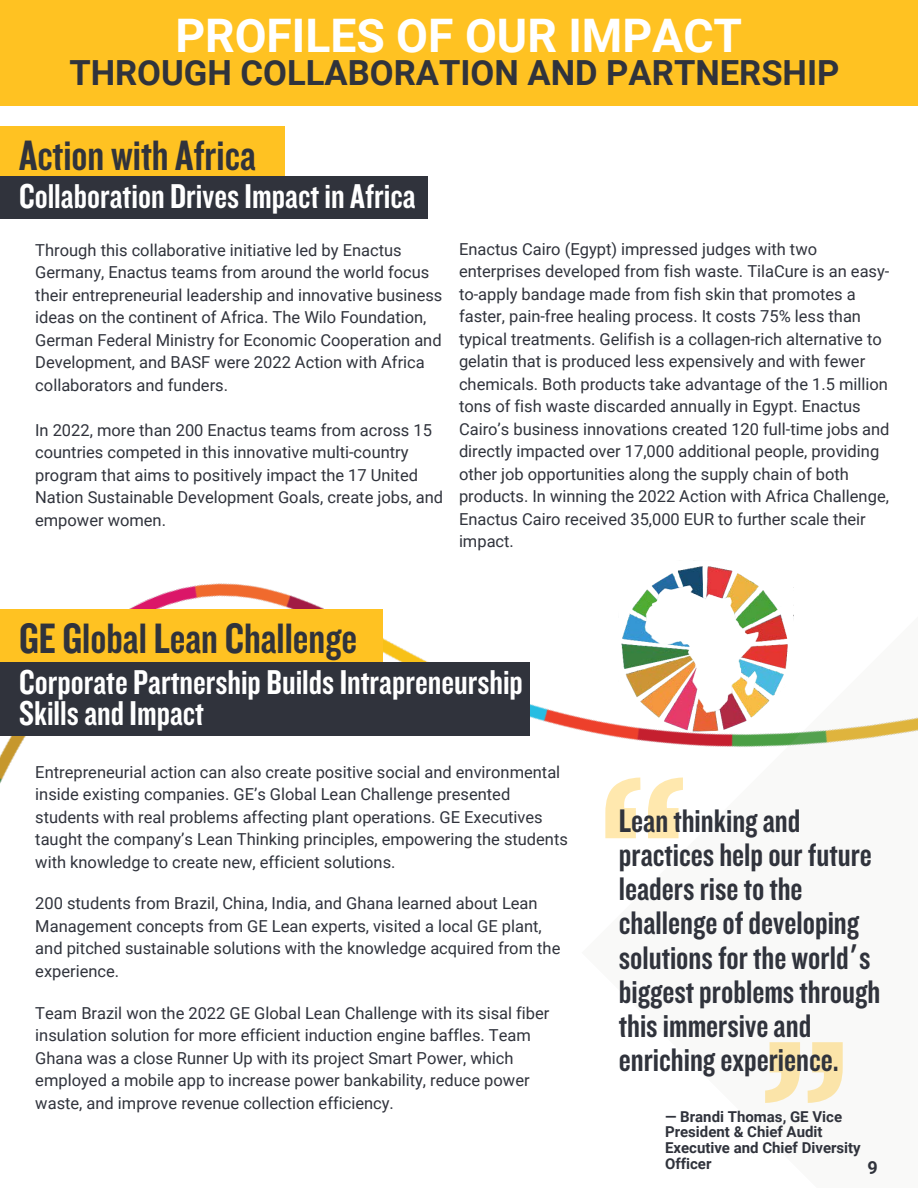
<style>
.page{position:relative;width:918px;height:1188px;background:#fff}
.page>*{position:absolute;margin:0;border:0;box-sizing:border-box;transform-origin:0 0}
.t1{font:700 46.2px "Roboto";color:#fff}
.t2{font:44.1px "Knockout HTF49 Liteweight";color:#30333c}
.t3{font:35.85px "Knockout HTF49 Liteweight";color:#fff}
.t4{font:35.7px/31.5px "Knockout HTF49 Liteweight";color:#fff}
.t5{font:700 34.65px "Roboto";color:#30333c}
.t6{font:33.9px/34.2px "Knockout HTF49 Liteweight";color:#30333c}
.t7{font:700 18px "Roboto";color:#30333c}
.t8{font:16.5px/22.5px "Roboto";color:#30333c}
.t9{font:700 15px/15.8px "Roboto";color:#30333c}
.s1{font-family:"Noto Sans Gurmukhi"}
</style>
<div class="page">
<img style="left:0;top:176px;width:581px;height:608px">
<svg style="left:581px;top:560px;width:337px;height:279px"></svg>
<img style="left:619px;top:561px;width:174px;height:175px">
<div style="left:0;top:126px;width:285px;height:54px;background:#ffc222"></div>
<div style="left:0;top:177px;width:427px;height:42px;background:#30333c"></div>
<div style="left:0;top:609px;width:383px;height:54px;background:#ffc222"></div>
<svg style="left:605px;top:778px;width:78px;height:60px"></svg>
<svg style="left:765px;top:1042px;width:78px;height:61px"></svg>
<div style="left:0;top:0;width:918px;height:105px;background:#ffc222"></div>
<div style="left:0;top:663px;width:529px;height:73px;background:#30333c"></div>
<p class="t1" style="left:175px;top:9px;width:568px">PROFILES OF OUR IMPACT</p>
<p class="t5" style="left:69px;top:53px;width:772px">THROUGH COLLABORATION AND PARTNERSHIP</p>
<p class="t2" style="left:19px;top:133px;width:238px">Action with Africa</p>
<p class="t3" style="left:19px;top:178px;width:398px">Collaboration Drives Impact in Africa</p>
<p class="t8" style="left:35px;top:239px;width:409px">Through this collaborative initiative led by Enactus Germany, Enactus teams from around the world focus their entrepreneurial leadership and innovative business ideas on the continent of Africa. The Wilo Foundation, German Federal Ministry for Economic Cooperation and Development, and BASF were 2022 Action with Africa collaborators and funders.</p>
<p class="t8" style="left:459px;top:238px;width:432px">Enactus Cairo (Egypt) impressed judges with two enterprises developed from fish waste. TilaCure is an easy&shy;to-apply bandage made from fish skin that promotes a faster, pain-free healing process. It costs 75% less than typical treatments. Gelifish is a collagen-rich alternative to gelatin that is produced less expensively and with fewer chemicals. Both products take advantage of the 1.5 million tons of fish waste discarded annually in Egypt. Enactus Cairo’s business innovations created 120 full-time jobs and directly impacted over 17,000 additional people, providing other job opportunities along the supply chain of both products. In winning the 2022 Action with Africa Challenge, Enactus Cairo received 35,000 EUR to further scale their impact.</p>
<p class="t8" style="left:35px;top:419px;width:410px">In 2022, more than 200 Enactus teams from across 15 countries competed in this innovative multi-country program that aims to positively impact the 17 United Nation Sustainable Development Goals, create jobs, and empower women.</p>
<p class="t2" style="left:19px;top:616px;width:339px">GE Global Lean Challenge</p>
<p class="t4" style="left:19px;top:667px;width:505px">Corporate Partnership Builds Intrapreneurship<br>Skills and Impact</p>
<p class="t8" style="left:35px;top:761px;width:534px">Entrepreneurial action can also create positive social and environmental inside existing companies. GE’s Global Lean Challenge presented students with real problems affecting plant operations. GE Executives taught the company’s Lean Thinking principles, empowering the students with knowledge to create new, efficient solutions.</p>
<p class="t8" style="left:35px;top:892px;width:527px">200 students from Brazil, China, India, and Ghana learned about Lean Management concepts from GE Lean experts, visited a local GE plant, and pitched sustainable solutions with the knowledge acquired from the experience.</p>
<p class="t8" style="left:35px;top:1002px;width:516px">Team Brazil won the 2022 GE Global Lean Challenge with its sisal fiber insulation solution for more efficient induction engine baffles. Team Ghana was a close Runner Up with its project Smart Power, which employed a mobile app to increase power bankability, reduce power waste, and improve revenue collection efficiency.</p>
<p class="t6" style="left:619px;top:805px;width:263px">Lean thinking and practices help our future leaders rise to the challenge of developing solutions for the world<span class="s1">’</span>s biggest problems through this immersive and enriching experience.</p>
<p class="t9" style="left:665px;top:1109px;width:197px">— Brandi Thomas, GE Vice<br>President &amp; Chief Audit<br>Executive and Chief Diversity<br>Officer</p>
<p class="t7" style="left:868px;top:1158px;width:12px">9</p>
</div>
